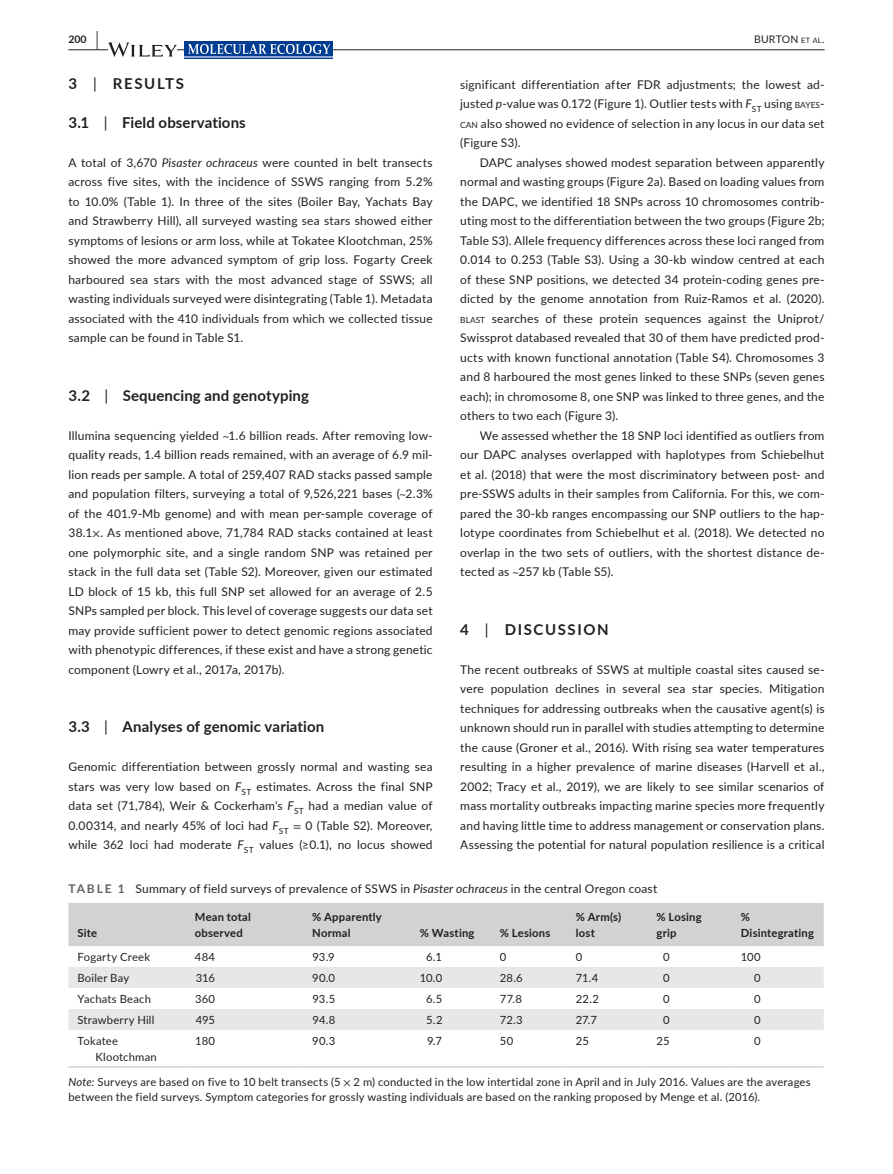
<style>
.page{position:relative;width:893px;height:1174px;background:#fff}
.page>*{position:absolute;margin:0;border:0;box-sizing:border-box;transform-origin:0 0}
.t1{font:700 15px "Lato";letter-spacing:.01em;color:#231f20}
.t2{font:700 15px "Lato";letter-spacing:.11em;color:#231f20}
.t3{font:700 15px "Lato";letter-spacing:.105em;color:#231f20}
.t4{font:12px/19.5px "Lato";letter-spacing:.015em;color:#231f20;text-align:justify}
.t5{font:11.25px/15.8px "Lato";letter-spacing:.015em;color:#231f20}
.t6{font:700 11.25px/15.8px "Lato";letter-spacing:.015em;color:#231f20}
.t7{font:10.5px "Lato";letter-spacing:.015em;color:#231f20}
.t8{font:700 10.5px "Lato";color:#231f20}
.s1{font-size:19.5px}
.s2{font-size:7.35px}
.s3{font-weight:400}
.s4{font-style:italic}
.s5{font-size:8.4px}
.s6{font-style:inherit}
.s7{font-family:"STIX"}
.s8{font-weight:700;color:#636366}
</style>
<div class="page">
<hr style="left:68px;top:49px;width:756px;height:1px;background:#231f20">
<svg style="left:108px;top:42px;width:69px;height:15px"></svg>
<svg style="left:185px;top:41px;width:148px;height:15px"></svg>
<img style="left:188px;top:45px;width:141px;height:8px">
<hr style="left:185px;top:56px;width:148px;height:2px;background:#96a6d0">
<div style="left:68px;top:903px;width:756px;height:43px;background:#d1d2d4"></div>
<svg style="left:68px;top:967px;width:756px;height:63px;fill:#e6e7e9"></svg>
<hr style="left:68px;top:1066px;width:118px;height:1px;background:#d1d2d4">
<hr style="left:186px;top:1066px;width:117px;height:1px;background:#d1d2d4">
<hr style="left:303px;top:1066px;width:108px;height:1px;background:#d1d2d4">
<hr style="left:411px;top:1066px;width:80px;height:1px;background:#d1d2d4">
<hr style="left:491px;top:1066px;width:76px;height:1px;background:#d1d2d4">
<hr style="left:567px;top:1066px;width:81px;height:1px;background:#d1d2d4">
<hr style="left:648px;top:1066px;width:84px;height:1px;background:#d1d2d4">
<hr style="left:732px;top:1066px;width:92px;height:1px;background:#d1d2d4">
<p class="t8" style="left:68px;top:31px;width:31px">200 <span class="s1">|</span></p>
<p class="t7" style="left:754px;top:31px;width:72px">BURTON <span class="s2">ET AL</span>.</p>
<p class="t3" style="left:68px;top:72px;width:117px">3 <span class="s3">|</span> RESULTS</p>
<p class="t1" style="left:68px;top:111px;width:179px">3.1 <span class="s3">|</span> Field observations</p>
<p class="t4" style="left:68px;top:152px;width:366px">A total of 3,670 <span class="s4">Pisaster ochraceus</span> were counted in belt transects across five sites, with the incidence of SSWS ranging from 5.2% to 10.0% (Table 1). In three of the sites (Boiler Bay, Yachats Bay and Strawberry Hill), all surveyed wasting sea stars showed either symptoms of lesions or arm loss, while at Tokatee Klootchman, 25% showed the more advanced symptom of grip loss. Fogarty Creek harboured sea stars with the most advanced stage of SSWS; all wasting individuals surveyed were disintegrating (Table 1). Metadata associated with the 410 individuals from which we collected tissue sample can be found in Table S1.</p>
<p class="t4" style="left:460px;top:74px;width:366px">significant differentiation after FDR adjustments; the lowest ad&shy;justed <span class="s4">p</span>-value was 0.172 (Figure 1). Outlier tests with <span class="s4">F</span><sub>ST</sub> using <span class="s5">BAYES</span><span class="s6">-</span><span class="s5">CAN</span> also showed no evidence of selection in any locus in our data set (Figure S3).</p>
<p class="t4" style="left:460px;top:152px;width:366px;text-indent:20px">DAPC analyses showed modest separation between apparently normal and wasting groups (Figure 2a). Based on loading values from the DAPC, we identified 18 SNPs across 10 chromosomes contrib&shy;uting most to the differentiation between the two groups (Figure 2b; Table S3). Allele frequency differences across these loci ranged from 0.014 to 0.253 (Table S3). Using a 30-kb window centred at each of these SNP positions, we detected 34 protein-coding genes pre&shy;dicted by the genome annotation from Ruiz-Ramos et al. (2020).<br><span class="s5">BLAST</span> searches of these protein sequences against the Uniprot/ Swissprot databased revealed that 30 of them have predicted prod&shy;ucts with known functional annotation (Table S4). Chromosomes 3 and 8 harboured the most genes linked to these SNPs (seven genes each); in chromosome 8, one SNP was linked to three genes, and the others to two each (Figure 3).</p>
<p class="t4" style="left:460px;top:425px;width:366px;text-indent:20px">We assessed whether the 18 SNP loci identified as outliers from our DAPC analyses overlapped with haplotypes from Schiebelhut et al. (2018) that were the most discriminatory between post- and pre-SSWS adults in their samples from California. For this, we com&shy;pared the 30-kb ranges encompassing our SNP outliers to the hap&shy;lotype coordinates from Schiebelhut et al. (2018). We detected no overlap in the two sets of outliers, with the shortest distance de&shy;tected as <span class="s7">~</span>257 kb (Table S5).</p>
<p class="t1" style="left:68px;top:384px;width:242px">3.2 <span class="s3">|</span> Sequencing and genotyping</p>
<p class="t4" style="left:68px;top:425px;width:366px">Illumina sequencing yielded <span class="s7">~</span>1.6 billion reads. After removing low&shy;quality reads, 1.4 billion reads remained, with an average of 6.9 mil&shy;lion reads per sample. A total of 259,407 RAD stacks passed sample and population filters, surveying a total of 9,526,221 bases (<span class="s7">~</span>2.3% of the 401.9-Mb genome) and with mean per-sample coverage of 38.1<span class="s7">×</span>. As mentioned above, 71,784 RAD stacks contained at least one polymorphic site, and a single random SNP was retained per stack in the full data set (Table S2). Moreover, given our estimated LD block of 15 kb, this full SNP set allowed for an average of 2.5<br>SNPs sampled per block. This level of coverage suggests our data set may provide sufficient power to detect genomic regions associated with phenotypic differences, if these exist and have a strong genetic component (Lowry et al., 2017a, 2017b).</p>
<p class="t2" style="left:460px;top:618px;width:150px">4 <span class="s3">|</span> DISCUSSION</p>
<p class="t4" style="left:460px;top:659px;width:366px">The recent outbreaks of SSWS at multiple coastal sites caused se&shy;vere population declines in several sea star species. Mitigation techniques for addressing outbreaks when the causative agent(s) is unknown should run in parallel with studies attempting to determine the cause (Groner et al., 2016). With rising sea water temperatures resulting in a higher prevalence of marine diseases (Harvell et al., 2002; Tracy et al., 2019), we are likely to see similar scenarios of mass mortality outbreaks impacting marine species more frequently and having little time to address management or conservation plans.<br>Assessing the potential for natural population resilience is a critical</p>
<p class="t4" style="left:68px;top:878px;width:590px"><span class="s8">TABLE 1</span> Summary of field surveys of prevalence of SSWS in <span class="s4">Pisaster ochraceus</span> in the central Oregon coast</p>
<p class="t6" style="left:77px;top:924px;width:21px">Site</p>
<p class="t1" style="left:68px;top:716px;width:257px">3.3 <span class="s3">|</span> Analyses of genomic variation</p>
<p class="t4" style="left:68px;top:756px;width:366px">Genomic differentiation between grossly normal and wasting sea stars was very low based on <span class="s4">F</span><sub>ST</sub> estimates. Across the final SNP data set (71,784), Weir &amp; Cockerham's <span class="s4">F</span><sub>ST</sub> had a median value of 0.00314, and nearly 45% of loci had <span class="s4">F</span><sub>ST</sub> <span class="s7">=</span> 0 (Table S2). Moreover, while 362 loci had moderate <span class="s4">F</span><sub>ST</sub> values (≥0.1), no locus showed</p>
<p class="t6" style="left:576px;top:908px;width:47px">% Arm(s) lost</p>
<p class="t6" style="left:657px;top:908px;width:47px">% Losing grip</p>
<p class="t6" style="left:741px;top:908px;width:75px">%<br>Disintegrating</p>
<p class="t6" style="left:195px;top:908px;width:58px">Mean total observed</p>
<p class="t6" style="left:312px;top:908px;width:71px">% Apparently<br>Normal</p>
<p class="t6" style="left:420px;top:924px;width:56px">% Wasting</p>
<p class="t6" style="left:500px;top:924px;width:52px">% Lesions</p>
<p class="t5" style="left:77px;top:948px;width:74px">Fogarty Creek</p>
<p class="t5" style="left:195px;top:948px;width:22px">484</p>
<p class="t5" style="left:312px;top:948px;width:24px">93.9</p>
<p class="t5" style="left:426px;top:948px;width:17px">6.1</p>
<p class="t5" style="left:500px;top:948px;width:8px">0</p>
<p class="t5" style="left:576px;top:948px;width:8px">0</p>
<p class="t5" style="left:663px;top:948px;width:8px">0</p>
<p class="t5" style="left:741px;top:948px;width:21px">100</p>
<p class="t5" style="left:77px;top:969px;width:53px">Boiler Bay</p>
<p class="t5" style="left:196px;top:969px;width:21px">316</p>
<p class="t5" style="left:312px;top:969px;width:24px">90.0</p>
<p class="t5" style="left:420px;top:969px;width:24px">10.0</p>
<p class="t5" style="left:500px;top:969px;width:24px">28.6</p>
<p class="t5" style="left:576px;top:969px;width:24px">71.4</p>
<p class="t5" style="left:663px;top:969px;width:8px">0</p>
<p class="t5" style="left:754px;top:969px;width:8px">0</p>
<p class="t5" style="left:77px;top:990px;width:75px">Yachats Beach</p>
<p class="t5" style="left:195px;top:990px;width:22px">360</p>
<p class="t5" style="left:312px;top:990px;width:24px">93.5</p>
<p class="t5" style="left:426px;top:990px;width:18px">6.5</p>
<p class="t5" style="left:500px;top:990px;width:23px">77.8</p>
<p class="t5" style="left:576px;top:990px;width:25px">22.2</p>
<p class="t5" style="left:663px;top:990px;width:8px">0</p>
<p class="t5" style="left:754px;top:990px;width:8px">0</p>
<p class="t5" style="left:77px;top:1011px;width:78px">Strawberry Hill</p>
<p class="t5" style="left:196px;top:1011px;width:21px">495</p>
<p class="t5" style="left:313px;top:1011px;width:24px">94.8</p>
<p class="t5" style="left:426px;top:1011px;width:18px">5.2</p>
<p class="t5" style="left:500px;top:1011px;width:24px">72.3</p>
<p class="t5" style="left:576px;top:1011px;width:23px">27.7</p>
<p class="t5" style="left:663px;top:1011px;width:8px">0</p>
<p class="t5" style="left:754px;top:1011px;width:8px">0</p>
<p class="t5" style="left:95px;top:1032px;width:63px;text-indent:-18px">Tokatee<br>Klootchman</p>
<p class="t5" style="left:195px;top:1032px;width:21px">180</p>
<p class="t5" style="left:312px;top:1032px;width:24px">90.3</p>
<p class="t5" style="left:427px;top:1032px;width:16px">9.7</p>
<p class="t5" style="left:500px;top:1032px;width:15px">50</p>
<p class="t5" style="left:576px;top:1032px;width:15px">25</p>
<p class="t5" style="left:656px;top:1032px;width:15px">25</p>
<p class="t5" style="left:754px;top:1032px;width:8px">0</p>
<p class="t5" style="left:68px;top:1073px;width:744px"><span class="s4">Note:</span> Surveys are based on five to 10 belt transects (5 <span class="s7">×</span> 2 m) conducted in the low intertidal zone in April and in July 2016. Values are the averages between the field surveys. Symptom categories for grossly wasting individuals are based on the ranking proposed by Menge et al. (2016).</p>
</div>
